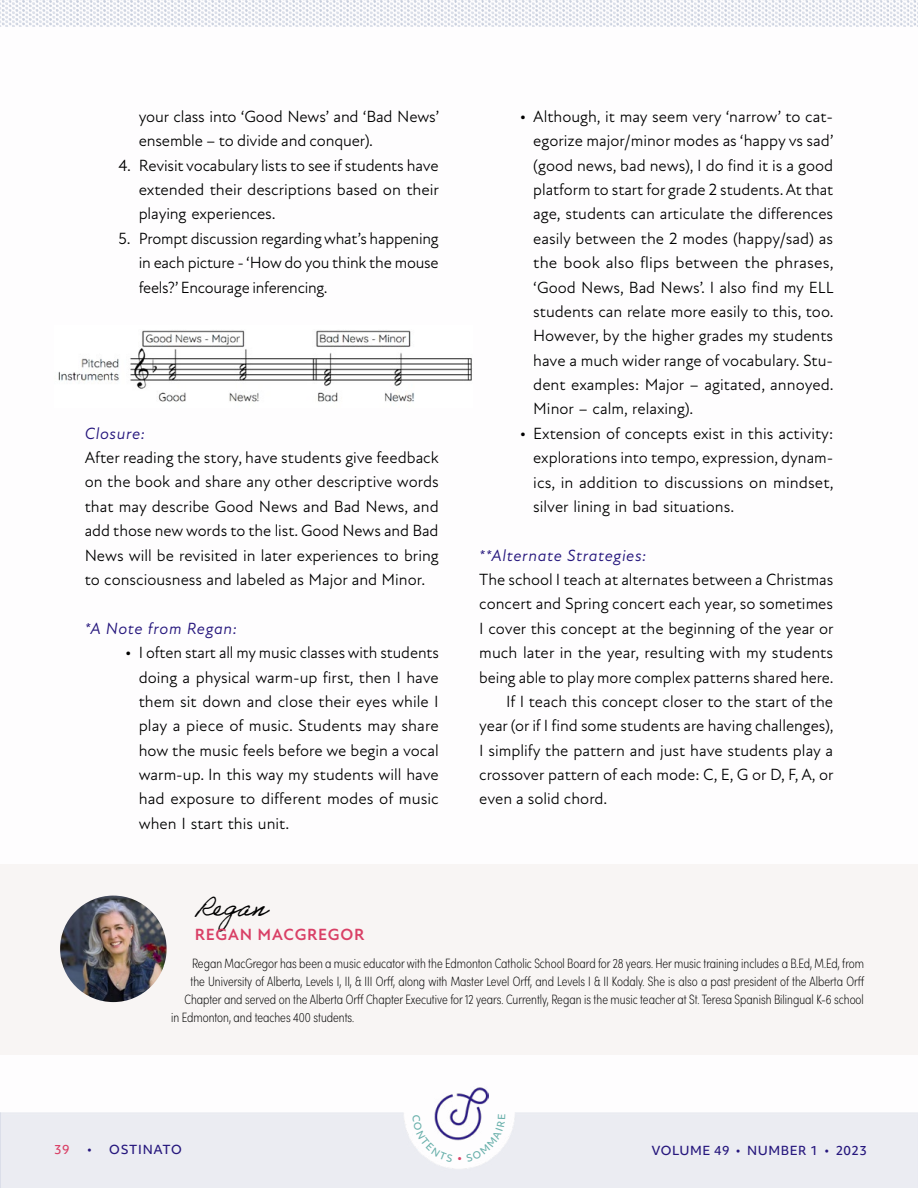
<style>
.page{position:relative;width:918px;height:1188px;background:#fff}
.page>*{position:absolute;margin:0;border:0;box-sizing:border-box;transform-origin:0 0}
.t1{font:27px "Adobe Handwriting Ernie";color:#000}
.t2{font:16.5px/24.3px "New Atten";color:#000;text-align:justify}
.t3{font:italic 16.5px "New Atten";letter-spacing:.04em;color:#26177d}
.t4{font:700 16.5px "New Atten";letter-spacing:.05em;color:#d94066}
.t5{font:200 13.5px "Sofia Pro Condensed";color:#000}
.t6{font:500 12px "Objektiv Mk 1";letter-spacing:.04em;color:#26177d}
.t7{font:500 12px "Objektiv Mk 1";letter-spacing:.06em;color:#26177d}
.t8{font:500 12px "Objektiv Mk 1";color:#d94066}
</style>
<div class="page">
<img style="left:435px;top:1087px;width:54px;height:27px">
<img style="left:728px;top:0;width:188px;height:1px">
<img style="left:353px;top:0;width:50px;height:3px">
<img style="left:289px;top:2px;width:70px;height:4px">
<img style="left:326px;top:5px;width:50px;height:3px">
<img style="left:255px;top:7px;width:71px;height:3px">
<img style="left:299px;top:9px;width:50px;height:3px">
<img style="left:214px;top:11px;width:71px;height:4px">
<img style="left:272px;top:14px;width:50px;height:3px">
<img style="left:181px;top:16px;width:70px;height:3px">
<img style="left:245px;top:18px;width:50px;height:3px">
<img style="left:140px;top:20px;width:71px;height:4px">
<img style="left:218px;top:23px;width:50px;height:3px">
<img style="left:46px;top:25px;width:77px;height:2px">
<img style="left:58px;top:330px;width:414px;height:72px">
<div style="left:0;top:864px;width:918px;height:191px;background:#f7f3f2"></div>
<img style="left:60px;top:896px;width:107px;height:106px;border-radius:53px">
<svg style="left:412px;top:1114px;width:93px;height:48px"></svg>
<p class="t2" style="left:139px;top:104px;width:302px">your class into ‘Good News’ and ‘Bad News’ ensemble – to divide and conquer).</p>
<p class="t2" style="left:139px;top:153px;width:302px;text-indent:-20px">4. Revisit vocabulary lists to see if students have extended their descriptions based on their playing experiences.</p>
<p class="t2" style="left:139px;top:226px;width:301px;text-indent:-20px">5. Prompt discussion regarding what’s happening in each picture - ‘How do you think the mouse feels?’ Encourage inferencing.</p>
<p class="t3" style="left:85px;top:423px;width:62px">Closure:</p>
<p class="t2" style="left:85px;top:446px;width:356px">After reading the story, have students give feedback on the book and share any other descriptive words that may describe Good News and Bad News, and add those new words to the list. Good News and Bad News will be revisited in later experiences to bring to consciousness and labeled as Major and Minor.</p>
<p class="t3" style="left:85px;top:618px;width:154px">*A Note from Regan:</p>
<p class="t2" style="left:139px;top:641px;width:302px;text-indent:-13px">• I often start all my music classes with students doing a physical warm-up fiirst, then I have them sit down and close their eyes while I play a piece of music. Students may share how the music feels before we begin a vocal warm-up. In this way my students will have had exposure to different modes of music when I start this unit.</p>
<p class="t2" style="left:533px;top:104px;width:302px;text-indent:-13px">• Although, it may seem very ‘narrow’ to cat&shy;egorize major/minor modes as ‘happy vs sad’ (good news, bad news), I do fiind it is a good platform to start for grade 2 students. At that age, students can articulate the differences easily between the 2 modes (happy/sad) as the book also fllips between the phrases, ‘Good News, Bad News’. I also fiind my ELL students can relate more easily to this, too.<br>However, by the higher grades my students have a much wider range of vocabulary. Stu&shy;dent examples: Major – agitated, annoyed.<br>Minor – calm, relaxing).</p>
<p class="t2" style="left:533px;top:421px;width:302px;text-indent:-13px">• Extension of concepts exist in this activity: explorations into tempo, expression, dynam&shy;ics, in addition to discussions on mindset, silver lining in bad situations.</p>
<p class="t3" style="left:479px;top:545px;width:169px">**Alternate Strategies:</p>
<p class="t2" style="left:479px;top:567px;width:356px">The school I teach at alternates between a Christmas</p>
<p class="t2" style="left:479px;top:592px;width:355px">concert and Spring concert each year, so sometimes</p>
<p class="t2" style="left:479px;top:616px;width:356px">I cover this concept at the beginning of the year or</p>
<p class="t2" style="left:479px;top:641px;width:356px">much later in the year, resulting with my students</p>
<p class="t2" style="left:479px;top:665px;width:356px">being able to play more complex patterns shared here.</p>
<p class="t2" style="left:506px;top:689px;width:329px">If I teach this concept closer to the start of the</p>
<p class="t2" style="left:479px;top:714px;width:356px">year (or if I fiind some students are having challenges),</p>
<p class="t2" style="left:479px;top:738px;width:356px">I simplify the pattern and just have students play a</p>
<p class="t2" style="left:479px;top:762px;width:356px">crossover pattern of each mode: C, E, G or D, F, A, or</p>
<p class="t2" style="left:479px;top:787px;width:130px">even a solid chord.</p>
<h1 class="t1" style="left:195px;top:891px;width:73px">Regan</h1>
<p class="t4" style="left:195px;top:924px;width:171px">REGAN MACGREGOR</p>
<p class="t5" style="left:192px;top:953px;width:674px">Regan MacGregor has been a music educator with the Edmonton Catholic School Board for 28 years. Her music training includes a B.Ed, M.Ed, from</p>
<p class="t5" style="left:191px;top:971px;width:675px">the University of Alberta, Levels I, II, &amp; III Orff, along with Master Level Orff, and Levels I &amp; II Kodaly. She is also a past president of the Alberta Orff</p>
<p class="t5" style="left:185px;top:989px;width:681px">Chapter and served on the Alberta Orff Chapter Executive for 12 years. Currently, Regan is the music teacher at St. Teresa Spanish Bilingual K-6 school</p>
<p class="t5" style="left:171px;top:1007px;width:185px">in Edmonton, and teaches 400 students.</p>
<p class="t8" style="left:54px;top:1141px;width:17px">39</p>
<p class="t7" style="left:87px;top:1141px;width:96px">• OSTINATO</p>
<p class="t6" style="left:652px;top:1142px;width:217px">VOLUME 49 • NUMBER 1 • 2023</p>
</div>
